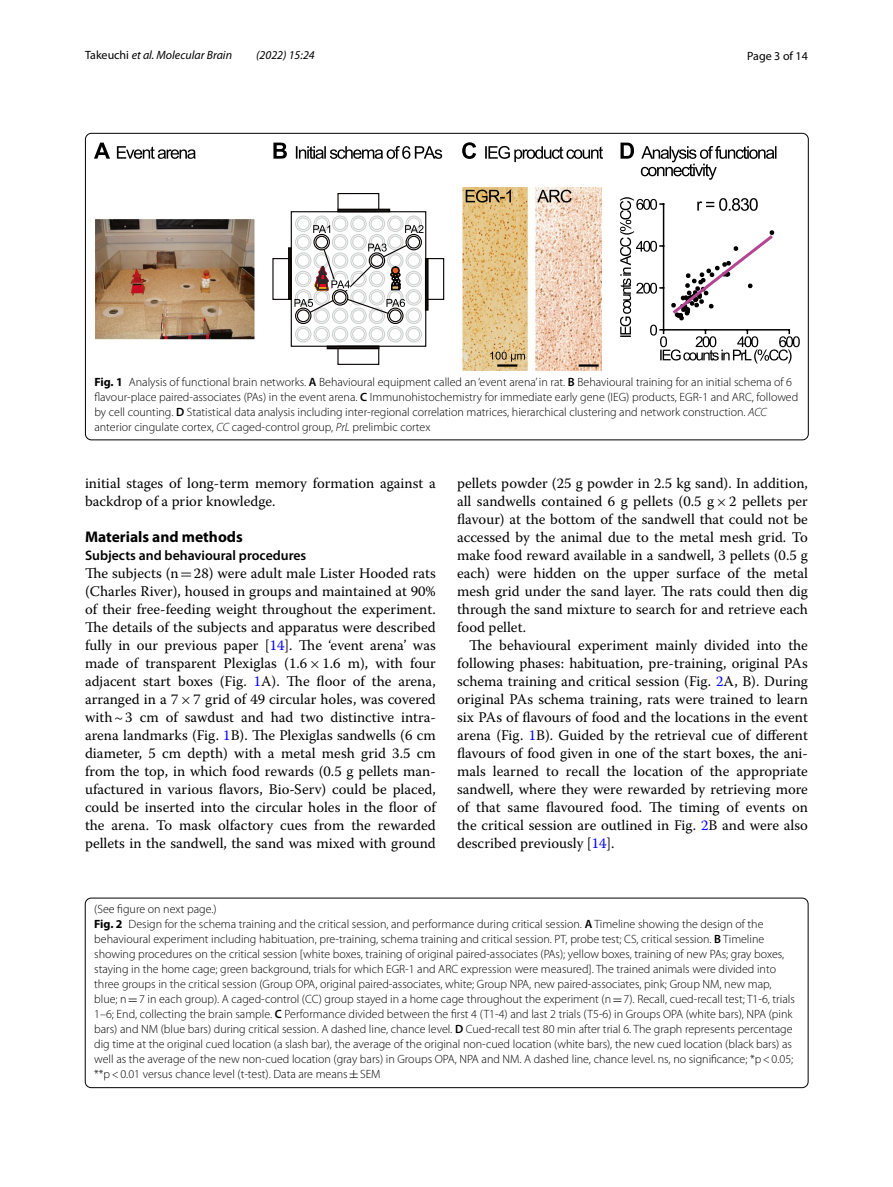
<style>
.page{position:relative;width:893px;height:1187px;background:#fff}
.page>*{position:absolute;margin:0;border:0;box-sizing:border-box;transform-origin:0 0}
.t1{font:700 15.45px "Myriad Pro";color:#000}
.t2{font:14.7px/18px "Warnock Pro";color:#000;text-align:justify}
.t3{font:600 13.8px "Myriad Pro";color:#000}
.t4{font:300 12px/15px "Myriad Pro";color:#000}
.t5{font:italic 12px "Myriad Pro";color:#000}
.t6{font:12px "Myriad Pro";color:#000}
.s1{font-style:normal}
.s2{font-weight:700}
.s3{font-weight:600}
.s4{font-style:italic}
.s5{font-family:"MTSY"}
.s6{color:#00f}
.s7{font-family:"MTSY";font-weight:400}
</style>
<div class="page">
<img style="left:95px;top:187px;width:506px;height:183px">
<svg style="left:94px;top:143px;width:16px;height:16px"></svg>
<svg style="left:117px;top:146px;width:79px;height:13px"></svg>
<svg style="left:620px;top:143px;width:14px;height:16px"></svg>
<svg style="left:641px;top:146px;width:135px;height:34px"></svg>
<svg style="left:273px;top:143px;width:14px;height:16px"></svg>
<svg style="left:296px;top:146px;width:146px;height:13px"></svg>
<svg style="left:620px;top:197px;width:180px;height:166px"></svg>
<hr style="left:579px;top:364px;width:20px;height:2px;background:#000">
<div style="left:272px;top:258px;width:19px;height:42px;background:#fff;border:1px solid #050200"></div>
<div style="left:337px;top:193px;width:42px;height:19px;background:#fff;border:1px solid #050200"></div>
<div style="left:425px;top:258px;width:19px;height:42px;background:#fff;border:1px solid #050200"></div>
<div style="left:337px;top:346px;width:42px;height:19px;background:#fff;border:1px solid #050200"></div>
<hr style="left:288px;top:247px;width:4px;height:53px;background:#110e0c">
<div style="left:337px;top:209px;width:53px;height:3px;background:#2c2627;border:2px solid #050200"></div>
<svg style="left:426px;top:258px;width:3px;height:53px"></svg>
<svg style="left:327px;top:347px;width:52px;height:2px"></svg>
<div style="left:291px;top:211px;width:135px;height:136px;border:1px solid #050200"></div>
<svg style="left:294px;top:215px;width:129px;height:128px"></svg>
<svg style="left:296px;top:308px;width:15px;height:15px"></svg>
<div style="left:295px;top:307px;width:16px;height:17px;border:1px solid #050200;border-radius:50%"></div>
<div style="left:297px;top:310px;width:12px;height:11px;background:#fff;border-radius:50%"></div>
<div style="left:297px;top:309px;width:13px;height:13px;border:1px solid #050200;border-radius:50%"></div>
<svg style="left:314px;top:234px;width:15px;height:16px"></svg>
<div style="left:313px;top:234px;width:17px;height:16px;border:1px solid #050200;border-radius:50%"></div>
<div style="left:316px;top:236px;width:12px;height:12px;background:#fff;border-radius:50%"></div>
<div style="left:315px;top:236px;width:13px;height:12px;border:1px solid #050200;border-radius:50%"></div>
<svg style="left:332px;top:290px;width:16px;height:15px"></svg>
<div style="left:332px;top:289px;width:16px;height:16px;border:1px solid #050200;border-radius:50%"></div>
<div style="left:334px;top:291px;width:12px;height:12px;background:#fff;border-radius:50%"></div>
<div style="left:334px;top:291px;width:12px;height:13px;border:1px solid #050200;border-radius:50%"></div>
<svg style="left:369px;top:253px;width:16px;height:15px"></svg>
<div style="left:369px;top:252px;width:16px;height:17px;border:1px solid #050200;border-radius:50%"></div>
<div style="left:371px;top:255px;width:12px;height:11px;background:#fff;border-radius:50%"></div>
<div style="left:370px;top:254px;width:13px;height:13px;border:1px solid #050200;border-radius:50%"></div>
<svg style="left:388px;top:308px;width:15px;height:15px"></svg>
<div style="left:387px;top:307px;width:17px;height:17px;border:1px solid #050200;border-radius:50%"></div>
<div style="left:389px;top:310px;width:12px;height:11px;background:#fff;border-radius:50%"></div>
<div style="left:389px;top:309px;width:13px;height:13px;border:1px solid #050200;border-radius:50%"></div>
<svg style="left:406px;top:234px;width:15px;height:16px"></svg>
<div style="left:405px;top:234px;width:17px;height:16px;border:1px solid #050200;border-radius:50%"></div>
<div style="left:408px;top:236px;width:12px;height:12px;background:#fff;border-radius:50%"></div>
<div style="left:407px;top:236px;width:13px;height:12px;border:1px solid #050200;border-radius:50%"></div>
<svg style="left:537px;top:190px;width:35px;height:12px"></svg>
<hr style="left:497px;top:364px;width:20px;height:2px;background:#000">
<svg style="left:462px;top:142px;width:14px;height:17px"></svg>
<svg style="left:485px;top:146px;width:118px;height:16px"></svg>
<svg style="left:466px;top:190px;width:45px;height:12px"></svg>
<svg style="left:490px;top:351px;width:35px;height:10px"></svg>
<div style="left:85px;top:897px;width:723px;height:190px;border:1px solid #000;border-radius:6px"></div>
<p class="t5" style="left:85px;top:48px;width:149px"><span class="s1">Takeuchi</span> et al. Molecular Brain</p>
<p class="t5" style="left:256px;top:48px;width:60px">(2022) 15:24</p>
<p class="t6" style="left:747px;top:48px;width:62px">Page 3 of 14</p>
<p class="t4" style="left:94px;top:374px;width:705px"><span class="s2">Fig. 1</span> Analysis of functional brain networks. <span class="s3">A</span> Behavioural equipment called an ‘event arena’ in rat. <span class="s3">B</span> Behavioural training for an initial schema of 6 flavour-place paired-associates (PAs) in the event arena. <span class="s3">C</span> Immunohistochemistry for immediate early gene (IEG) products, EGR-1 and ARC, followed by cell counting. <span class="s3">D</span> Statistical data analysis including inter-regional correlation matrices, hierarchical clustering and network construction. <span class="s4">ACC </span>anterior cingulate cortex, <span class="s4">CC</span> caged-control group, <span class="s4">PrL</span> prelimbic cortex</p>
<p class="t2" style="left:85px;top:474px;width:352px">initial stages of long-term memory formation against a backdrop of a prior knowledge.</p>
<p class="t1" style="left:85px;top:527px;width:159px">Materials and methods</p>
<p class="t3" style="left:85px;top:547px;width:223px">Subjects and behavioural procedures</p>
<p class="t2" style="left:85px;top:564px;width:352px">The subjects (n<span class="s5">=</span>28) were adult male Lister Hooded rats (Charles River), housed in groups and maintained at 90% of their free-feeding weight throughout the experiment.<br>The details of the subjects and apparatus were described fully in our previous paper [<span class="s6">14</span>]. The ‘event arena’ was made of transparent Plexiglas (1.6<span class="s5">×</span>1.6 m), with four adjacent start boxes (Fig. <span class="s6">1</span>A). The floor of the arena, arranged in a 7<span class="s5">×</span>7 grid of 49 circular holes, was covered with~3 cm of sawdust and had two distinctive intra&shy;arena landmarks (Fig. <span class="s6">1</span>B). The Plexiglas sandwells (6 cm diameter, 5 cm depth) with a metal mesh grid 3.5 cm from the top, in which food rewards (0.5 g pellets man&shy;ufactured in various flavors, Bio-Serv) could be placed, could be inserted into the circular holes in the floor of the arena. To mask olfactory cues from the rewarded pellets in the sandwell, the sand was mixed with ground</p>
<p class="t2" style="left:457px;top:474px;width:352px">pellets powder (25 g powder in 2.5 kg sand). In addition, all sandwells contained 6 g pellets (0.5 g<span class="s5">×</span>2 pellets per flavour) at the bottom of the sandwell that could not be accessed by the animal due to the metal mesh grid. To make food reward available in a sandwell, 3 pellets (0.5 g each) were hidden on the upper surface of the metal mesh grid under the sand layer. The rats could then dig through the sand mixture to search for and retrieve each food pellet.</p>
<p class="t2" style="left:457px;top:636px;width:352px;text-indent:12px">The behavioural experiment mainly divided into the following phases: habituation, pre-training, original PAs schema training and critical session (Fig. <span class="s6">2</span>A, B). During original PAs schema training, rats were trained to learn six PAs of flavours of food and the locations in the event arena (Fig. <span class="s6">1</span>B). Guided by the retrieval cue of different flavours of food given in one of the start boxes, the ani&shy;mals learned to recall the location of the appropriate sandwell, where they were rewarded by retrieving more of that same flavoured food. The timing of events on the critical session are outlined in Fig. <span class="s6">2</span>B and were also described previously [<span class="s6">14</span>].</p>
<p class="t4" style="left:94px;top:901px;width:702px">(See figure on next page.)<br><span class="s2">Fig. 2</span> Design for the schema training and the critical session, and performance during critical session. <span class="s3">A</span> Timeline showing the design of the behavioural experiment including habituation, pre-training, schema training and critical session. PT, probe test; CS, critical session. <span class="s3">B</span> Timeline showing procedures on the critical session [white boxes, training of original paired-associates (PAs); yellow boxes, training of new PAs; gray boxes, staying in the home cage; green background, trials for which EGR-1 and ARC expression were measured]. The trained animals were divided into three groups in the critical session (Group OPA, original paired-associates, white; Group NPA, new paired-associates, pink; Group NM, new map, blue; n<span class="s7">=</span>7 in each group). A caged-control (CC) group stayed in a home cage throughout the experiment (n<span class="s7">=</span>7). Recall, cued-recall test; T1-6, trials 1–6; End, collecting the brain sample. <span class="s3">C</span> Performance divided between the first 4 (T1-4) and last 2 trials (T5-6) in Groups OPA (white bars), NPA (pink bars) and NM (blue bars) during critical session. A dashed line, chance level. <span class="s3">D</span> Cued-recall test 80 min after trial 6. The graph represents percentage dig time at the original cued location (a slash bar), the average of the original non-cued location (white bars), the new cued location (black bars) as well as the average of the new non-cued location (gray bars) in Groups OPA, NPA and NM. A dashed line, chance level. ns, no significance; *p&lt;0.05; **p&lt;0.01 versus chance level (t-test). Data are means<span class="s7">±</span>SEM</p>
</div>
